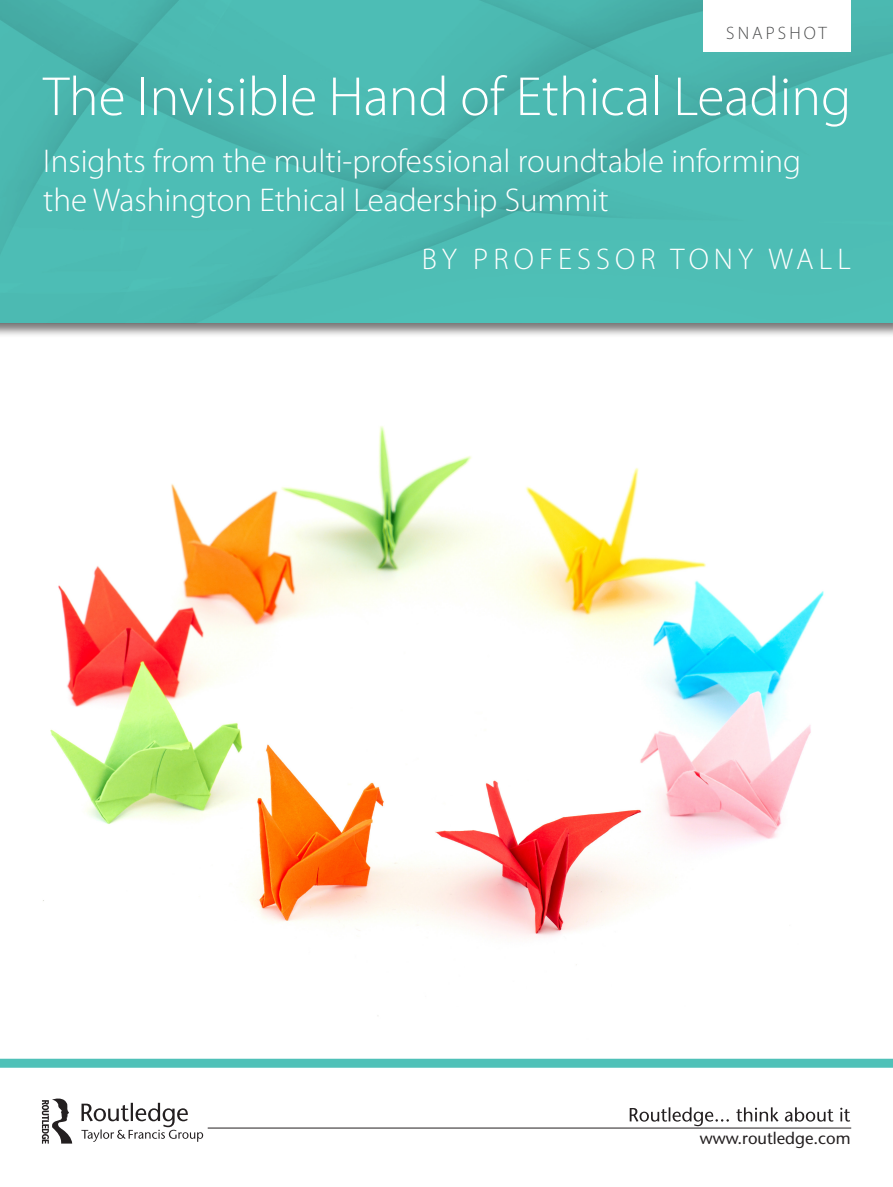
<style>
.page{position:relative;width:893px;height:1187px;background:#fff}
.page>*{position:absolute;margin:0;border:0;box-sizing:border-box;transform-origin:0 0}
.Heading{font:300 55.5px "Myriad Pro";color:#fff}
.Heading-2{font:300 33px/39.6px "Myriad Pro";color:#fff}
.Heading-3{font:300 30px "Myriad Pro";letter-spacing:.17em;color:#fff}
.Heading-4{font:300 18px "Myriad Pro";letter-spacing:.17em;color:#4b4c4d}
.t1{font:500 16.65px "Stone Sans Std";color:#231f20}
</style>
<div class="page">
<img style="left:43px;top:426px;width:781px;height:590px">
<div style="left:0;top:0;width:893px;height:337px;background:#231f20;opacity:.6"></div>
<div style="left:0;top:0;width:893px;height:323px;background:#4fc1b8"></div>
<hr style="left:208px;top:1127px;width:643px;height:1px;background:#231f20">
<svg style="left:630px;top:1107px;width:220px;height:19px"></svg>
<svg style="left:42px;top:1098px;width:161px;height:45px"></svg>
<div style="left:0;top:1058px;width:893px;height:9px;background:#4fc1b8"></div>
<div style="left:703px;top:0;width:147px;height:51px;background:#fff"></div>
<p class="Heading-4" style="left:726px;top:23px;width:102px">SNAPSHOT</p>
<p class="Heading" style="left:43px;top:66px;width:809px">The Invisible Hand of Ethical Leading</p>
<p class="Heading-2" style="left:43px;top:141px;width:759px">Insights from the multi-professional roundtable informing the Washington Ethical Leadership Summit</p>
<p class="Heading-3" style="left:422px;top:242px;width:431px">BY PROFESSOR TONY WALL</p>
<p class="t1" style="left:700px;top:1128px;width:152px">www.routledge.com</p>
</div>
